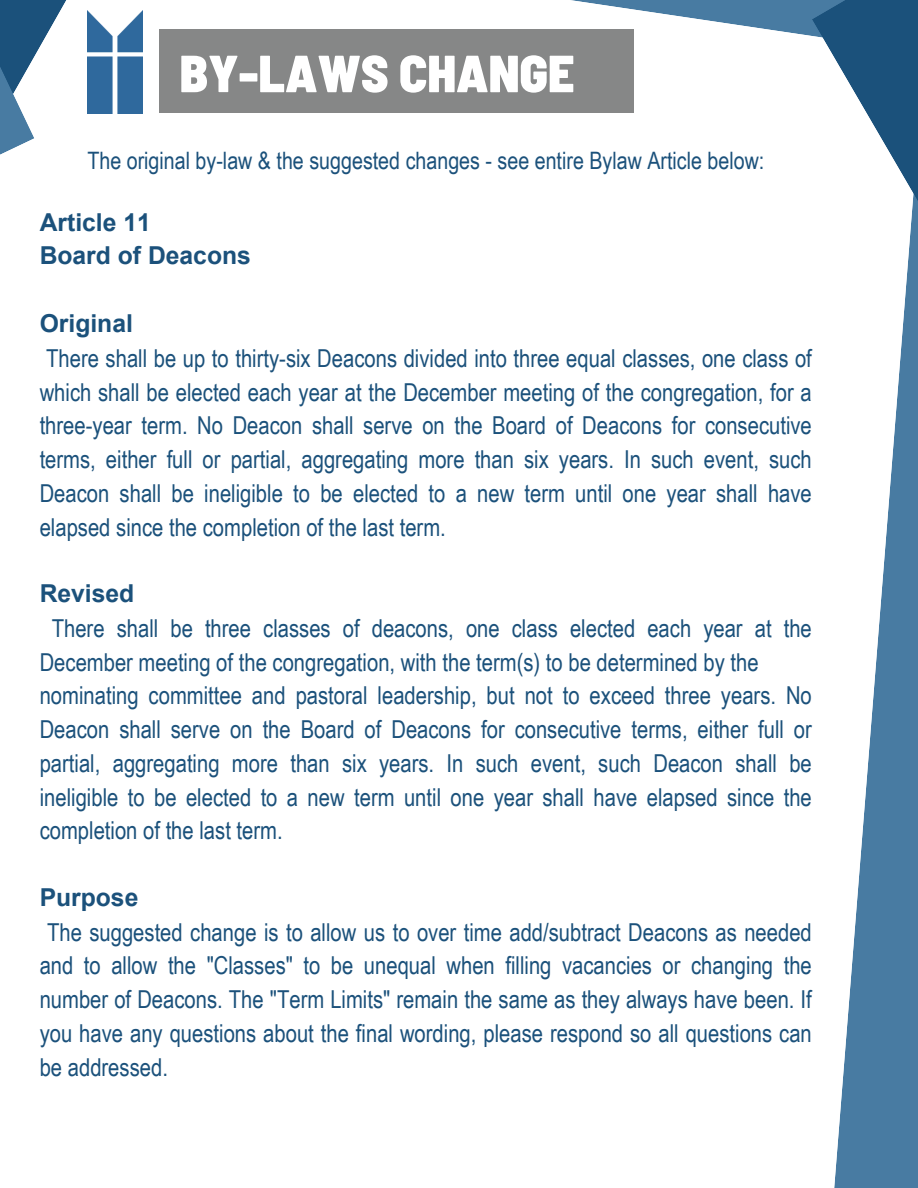
<style>
.page{position:relative;width:918px;height:1188px;background:#fff}
.page>*{position:absolute;margin:0;border:0;box-sizing:border-box;transform-origin:0 0}
.t1{font:900 semi-condensed 52.2px "Barlow";color:#fff}
.t2{font:24.75px/33.8px "Arial Narrow";color:#1b517b;text-align:justify}
.t3{font:700 24.75px "Arial";color:#1b517b}
.t4{font:24px "Arial Narrow";color:#1b517b}
</style>
<div class="page">
<svg style="left:0;top:0;width:66px;height:57px;fill:#1b517b"></svg>
<svg style="left:0;top:5px;width:34px;height:150px"></svg>
<svg style="left:571px;top:0;width:241px;height:36px"></svg>
<svg style="left:834px;top:469px;width:84px;height:719px;fill:#487ba2"></svg>
<svg style="left:812px;top:0;width:106px;height:469px"></svg>
<div style="left:160px;top:29px;width:474px;height:84px;background:#868787"></div>
<img style="left:87px;top:10px;width:56px;height:104px">
<p class="t1" style="left:180px;top:40px;width:396px">BY-LAWS CHANGE</p>
<p class="t4" style="left:87px;top:147px;width:679px">The original by-law &amp; the suggested changes - see entire Bylaw Article below:</p>
<p class="t3" style="left:40px;top:208px;width:113px">Article 11</p>
<h1 class="t3" style="left:40px;top:242px;width:213px">Board of Deacons</h1>
<p class="t3" style="left:40px;top:309px;width:95px">Original</p>
<p class="t2" style="left:40px;top:341px;width:774px">There shall be up to thirty-six Deacons divided into three equal classes, one class of which shall be elected each year at the December meeting of the congregation, for a three-year term. No Deacon shall serve on the Board of Deacons for consecutive terms, either full or partial, aggregating more than six years. In such event, such Deacon shall be ineligible to be elected to a new term until one year shall have elapsed since the completion of the last term.</p>
<p class="t3" style="left:40px;top:579px;width:96px">Revised</p>
<p class="t2" style="left:40px;top:611px;width:774px;text-indent:12px">There shall be three classes of deacons, one class elected each year at the<br>December meeting of the congregation, with the term(s) to be determined by the</p>
<p class="t2" style="left:40px;top:678px;width:774px">nominating committee and pastoral leadership, but not to exceed three years. No Deacon shall serve on the Board of Deacons for consecutive terms, either full or partial, aggregating more than six years. In such event, such Deacon shall be ineligible to be elected to a new term until one year shall have elapsed since the completion of the last term.</p>
<p class="t3" style="left:40px;top:883px;width:100px">Purpose</p>
<p class="t2" style="left:40px;top:915px;width:774px;text-indent:7px">The suggested change is to allow us to over time add/subtract Deacons as needed and to allow the "Classes" to be unequal when filling vacancies or changing the number of Deacons. The "Term Limits" remain the same as they always have been. If you have any questions about the final wording, please respond so all questions can be addressed.</p>
</div>
